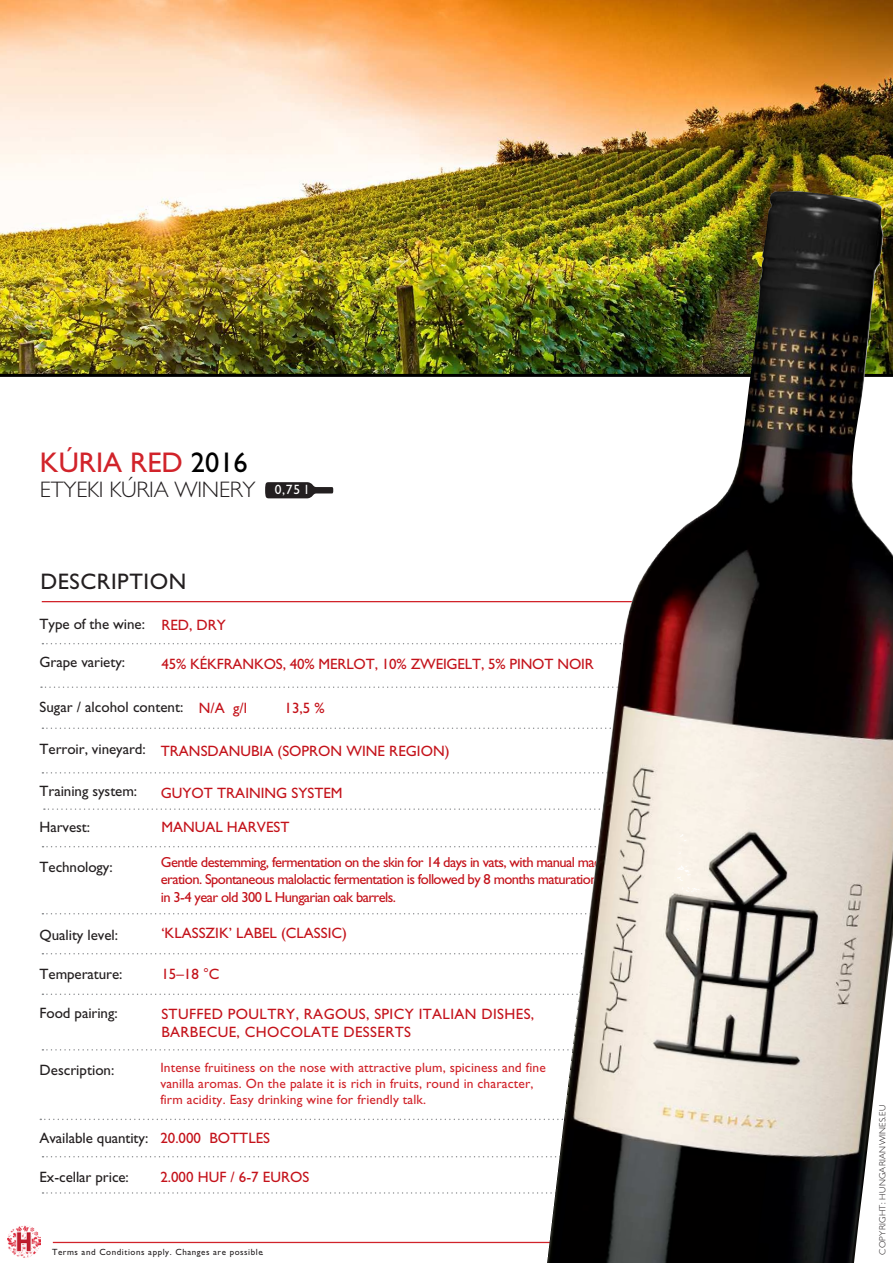
<style>
.page{position:relative;width:893px;height:1263px;background:#fff}
.page>*{position:absolute;margin:0;border:0;box-sizing:border-box;transform-origin:0 0}
.t1{font:500 28.5px "Gill CE";color:#d1232a}
.t2{font:300 22.5px "Gill CE";letter-spacing:-.01em;color:#231f20}
.t3{font:500 22.5px "Gill CE";letter-spacing:.025em;color:#231f20}
.t4{font:500 15px "Gill CE";color:#c4121a}
.t5{font:500 15px "Gill CE";letter-spacing:-.005em;color:#231f20}
.t6{font:500 15px/18px "Gill CE";letter-spacing:.025em;color:#c4121a}
.t7{font:500 14.55px/17.4px "Gill CE";letter-spacing:-.04em;color:#c4121a}
.t8{font:500 13.5px/16.2px "Gill CE";letter-spacing:.01em;color:#d1232a}
.t9{font:500 13.5px "Gill CE";color:#fff}
.t10{font:500 9px "Gill CE";letter-spacing:.06em;color:#231f20}
.t11{font:300 9px "Gill CE";letter-spacing:.025em;color:#231f20}
.s1{color:#000}
</style>
<div class="page">
<img style="left:0;top:0;width:893px;height:374px">
<hr style="left:0;top:374px;width:893px;height:3px;background:#000">
<svg style="left:42px;top:643px;width:502px;height:1px"></svg>
<svg style="left:42px;top:727px;width:505px;height:2px"></svg>
<svg style="left:44px;top:808px;width:502px;height:2px"></svg>
<svg style="left:42px;top:913px;width:504px;height:1px"></svg>
<svg style="left:42px;top:993px;width:504px;height:2px"></svg>
<svg style="left:42px;top:1049px;width:504px;height:1px"></svg>
<svg style="left:42px;top:953px;width:504px;height:1px"></svg>
<hr style="left:42px;top:601px;width:702px;height:1px;background:#d1232a">
<svg style="left:41px;top:686px;width:505px;height:2px"></svg>
<svg style="left:42px;top:772px;width:503px;height:1px"></svg>
<svg style="left:43px;top:1156px;width:504px;height:1px"></svg>
<svg style="left:43px;top:1192px;width:504px;height:2px"></svg>
<svg style="left:43px;top:846px;width:503px;height:1px"></svg>
<svg style="left:40px;top:1118px;width:505px;height:2px"></svg>
<hr style="left:53px;top:1242px;width:536px;height:1px;background:#d1232a">
<svg style="left:265px;top:482px;width:68px;height:16px"></svg>
<img style="left:8px;top:1225px;width:33px;height:33px">
<img style="left:547px;top:191px;width:346px;height:1072px">
<h1 class="t1" style="left:40px;top:451px;width:209px">KÚRIA RED <span class="s1">2016</span></h1>
<h2 class="t2" style="left:40px;top:476px;width:217px">ETYEKI KÚRIA WINERY</h2>
<p class="t9" style="left:275px;top:484px;width:35px">0,75 l</p>
<h2 class="t3" style="left:40px;top:573px;width:147px">DESCRIPTION</h2>
<p class="t5" style="left:40px;top:618px;width:107px">Type of the wine:</p>
<p class="t5" style="left:40px;top:656px;width:87px">Grape variety:</p>
<p class="t5" style="left:40px;top:701px;width:145px">Sugar / alcohol content:</p>
<p class="t5" style="left:40px;top:743px;width:108px">Terroir, vineyard:</p>
<p class="t5" style="left:40px;top:785px;width:99px">Training system:</p>
<p class="t5" style="left:40px;top:821px;width:52px">Harvest:</p>
<p class="t5" style="left:40px;top:861px;width:75px">Technology:</p>
<p class="t4" style="left:161px;top:619px;width:66px">RED, DRY</p>
<p class="t4" style="left:161px;top:658px;width:434px">45% KÉKFRANKOS, 40% MERLOT, 10% ZWEIGELT, 5% PINOT NOIR</p>
<p class="t4" style="left:199px;top:702px;width:50px">N/A g/l</p>
<p class="t4" style="left:285px;top:702px;width:42px">13,5 %</p>
<p class="t4" style="left:161px;top:745px;width:290px">TRANSDANUBIA (SOPRON WINE REGION)</p>
<p class="t4" style="left:161px;top:787px;width:183px">GUYOT TRAINING SYSTEM</p>
<p class="t4" style="left:161px;top:821px;width:130px">MANUAL HARVEST</p>
<p class="t7" style="left:161px;top:854px;width:445px">Gentle destemming, fermentation on the skin for 14 days in vats, with manual mac&shy;eration. Spontaneous malolactic fermentation is followed by 8 months maturation in 3-4 year old 300 L Hungarian oak barrels.</p>
<p class="t5" style="left:40px;top:929px;width:80px">Quality level:</p>
<p class="t5" style="left:40px;top:968px;width:84px">Temperature:</p>
<p class="t5" style="left:40px;top:1007px;width:80px">Food pairing:</p>
<p class="t5" style="left:40px;top:1064px;width:76px">Description:</p>
<p class="t5" style="left:40px;top:1131px;width:110px">Available quantity:</p>
<p class="t5" style="left:40px;top:1170px;width:91px">Ex-cellar price:</p>
<p class="t4" style="left:161px;top:927px;width:187px">‘KLASSZIK’ LABEL (CLASSIC)</p>
<p class="t4" style="left:161px;top:968px;width:60px">15–18 °C</p>
<p class="t6" style="left:161px;top:1006px;width:374px">STUFFED POULTRY, RAGOUS, SPICY ITALIAN DISHES,<br>BARBECUE, CHOCOLATE DESSERTS</p>
<p class="t8" style="left:160px;top:1060px;width:387px">Intense fruitiness on the nose with attractive plum, spiciness and fine vanilla aromas. On the palate it is rich in fruits, round in character, firm acidity. Easy drinking wine for friendly talk.</p>
<p class="t4" style="left:160px;top:1132px;width:111px">20.000 BOTTLES</p>
<p class="t4" style="left:160px;top:1171px;width:151px">2.000 HUF / 6-7 EUROS</p>
<p class="t10" style="left:52px;top:1248px;width:213px">Terms and Conditions apply. Changes are possible.</p>
<p class="t11" style="left:877px;top:1254px;width:151px;rotate:-90deg">COPYRIGHT: HUNGARIANWINES.EU</p>
</div>
